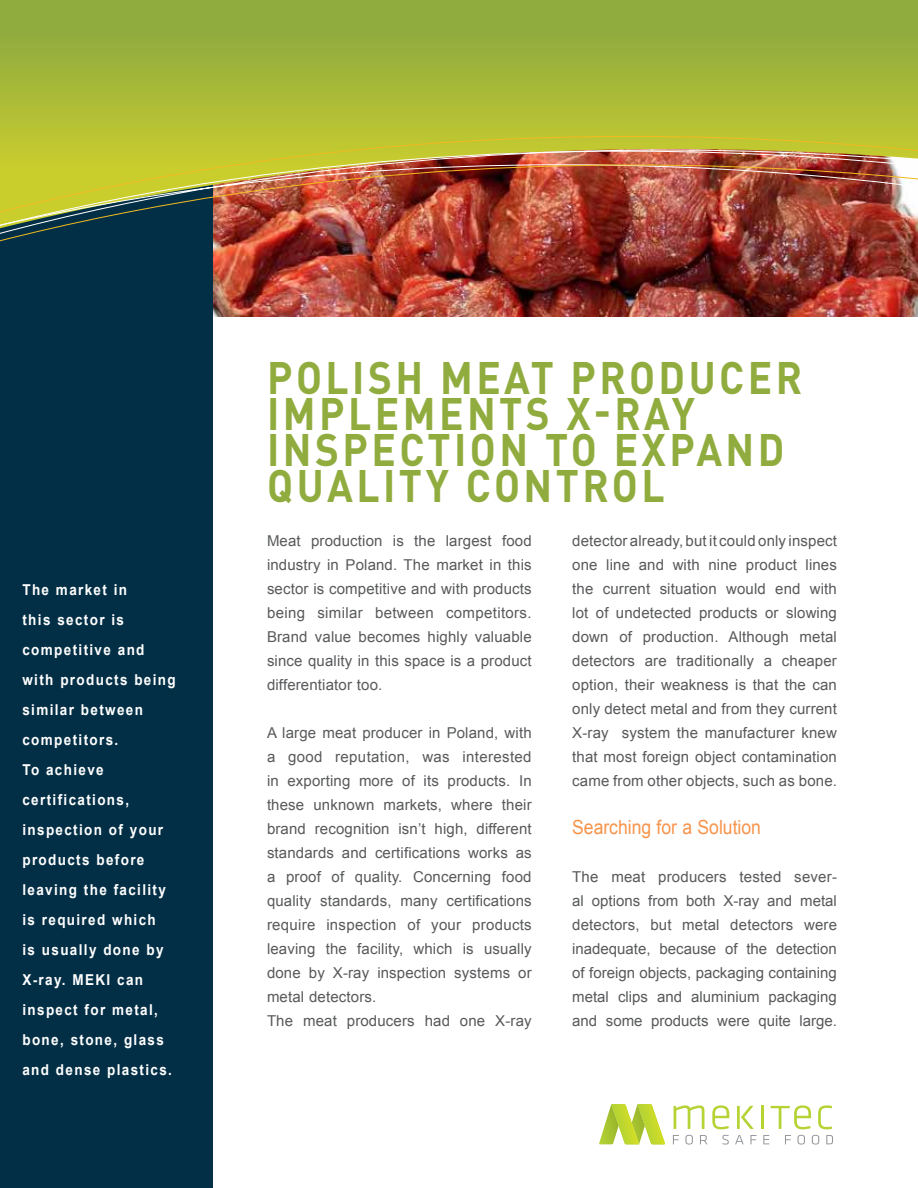
<style>
.page{position:relative;width:918px;height:1188px;background:#fff}
.page>*{position:absolute;margin:0;border:0;box-sizing:border-box;transform-origin:0 0}
.t1{font:700 45px/36px "DIN Pro";letter-spacing:.085em;color:#91ac3e;scale:.9 1}
.t2{font:19.5px "Arial";color:#f7944b;scale:.9 1}
.t3{font:15px/24px "Arial";letter-spacing:.01em;color:#58595b;text-align:justify}
.t4{font:700 15px/30px "Arial";letter-spacing:.1em;color:#fff;scale:.9 1}
</style>
<div class="page">
<img style="left:213px;top:260px;width:705px;height:57px">
<div style="left:0;top:2px;width:213px;height:1186px;background:#032f46"></div>
<svg style="left:0;top:0;width:918px;height:105px;background:#9ab13b"></svg>
<img style="left:0;top:105px;width:918px;height:155px">
<svg style="left:599px;top:1104px;width:13px;height:40px"></svg>
<img style="left:612px;top:1104px;width:53px;height:40px">
<svg style="left:673px;top:1135px;width:6px;height:9px"></svg>
<svg style="left:685px;top:1135px;width:8px;height:10px"></svg>
<svg style="left:700px;top:1135px;width:8px;height:9px"></svg>
<svg style="left:722px;top:1135px;width:7px;height:10px"></svg>
<svg style="left:735px;top:1135px;width:9px;height:9px"></svg>
<svg style="left:750px;top:1135px;width:7px;height:9px"></svg>
<svg style="left:763px;top:1135px;width:6px;height:9px"></svg>
<svg style="left:785px;top:1135px;width:6px;height:9px"></svg>
<svg style="left:798px;top:1135px;width:7px;height:10px"></svg>
<svg style="left:812px;top:1135px;width:7px;height:10px"></svg>
<svg style="left:826px;top:1135px;width:7px;height:9px"></svg>
<svg style="left:674px;top:1105px;width:30px;height:24px"></svg>
<svg style="left:712px;top:1105px;width:17px;height:24px"></svg>
<svg style="left:737px;top:1106px;width:17px;height:23px"></svg>
<hr style="left:761px;top:1106px;width:3px;height:23px;background:#b5d334">
<svg style="left:771px;top:1105px;width:40px;height:24px"></svg>
<svg style="left:818px;top:1105px;width:14px;height:24px"></svg>
<p class="t4" style="left:22px;top:575px;width:172px">The market in<br>this sector is competitive and with products being similar between competitors.<br>To achieve certifications, inspection of your products before leaving the facility is required which<br>is usually done by<br>X-ray. MEKI can inspect for metal, bone, stone, glass and dense plastics.</p>
<h1 class="t1" style="left:267px;top:354px;width:596px">POLISH MEAT PRODUCER<br>IMPLEMENTS X-RAY<br>INSPECTION TO EXPAND<br>QUALITY CONTROL</h1>
<p class="t3" style="left:267px;top:528px;width:266px">Meat production is the largest food industry in Poland. The market in this sector is competitive and with products being similar between competitors.<br>Brand value becomes highly valuable since quality in this space is a product differentiator too.</p>
<p class="t3" style="left:267px;top:720px;width:266px;text-align:left">A large meat producer in Poland, with a good reputation, was interested in exporting more of its products. In these unknown markets, where their brand recognition isn’t high, different standards and certifications works as a proof of quality. Concerning food quality standards, many certifications require inspection of your products leaving the facility, which is usually done by X-ray inspection systems or metal detectors.<br>The meat producers had one X-ray</p>
<p class="t3" style="left:572px;top:528px;width:266px">detector already, but it could only inspect one line and with nine product lines the current situation would end with lot of undetected products or slowing down of production. Although metal detectors are traditionally a cheaper option, their weakness is that the can only detect metal and from they current X-ray system the manufacturer knew that most foreign object contamination came from other objects, such as bone.</p>
<h2 class="t2" style="left:572px;top:814px;width:211px">Searching for a Solution</h2>
<p class="t3" style="left:572px;top:864px;width:266px">The meat producers tested sever&shy;al options from both X-ray and metal detectors, but metal detectors were inadequate, because of the detection of foreign objects, packaging containing metal clips and aluminium packaging and some products were quite large.</p>
</div>
